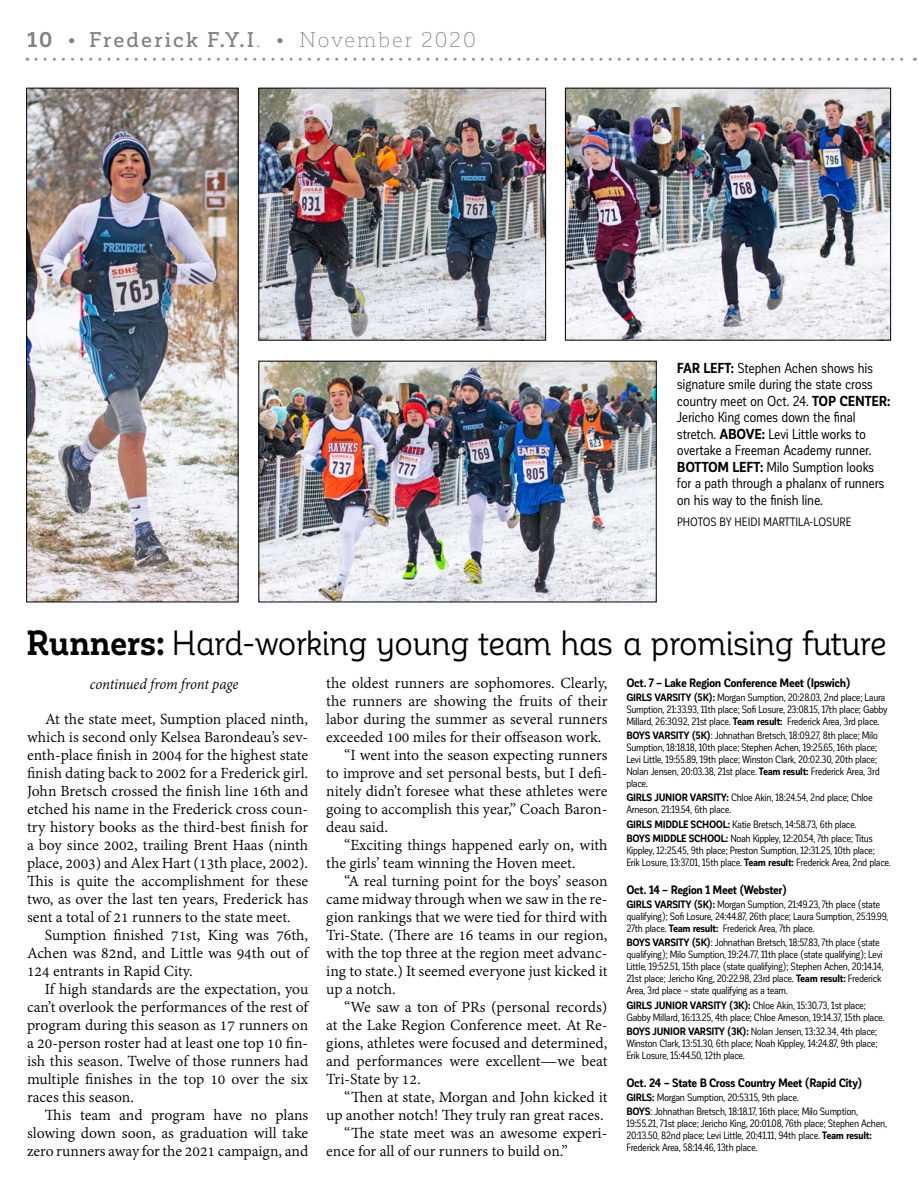
<style>
.page{position:relative;width:918px;height:1188px;background:#fff}
.page>*{position:absolute;margin:0;border:0;box-sizing:border-box;transform-origin:0 0}
.t1{font:34.5px "Corporative Alt";letter-spacing:-.02em;color:#000;scale:.92 1}
.t2{font:500 21px "Corporative Slab";letter-spacing:.1em;color:#808285}
.t3{font:16.8px/18px "Adobe Devanagari";color:#000;text-align:justify}
.t4{font:italic 16.5px "Adobe Devanagari";letter-spacing:-.01em;color:#000;scale:.96 1}
.t5{font:14.25px/16.5px "Corporative Sans Cnd";letter-spacing:-.015em;color:#000}
.t6{font:700 12px "Corporative Sans Cnd";letter-spacing:-.035em;color:#000}
.t7{font:12px "Corporative Sans Cnd";color:#000}
.t8{font:10.5px/12px "Corporative Sans Cnd";letter-spacing:-.03em;color:#000}
.s1{font-weight:700}
.s2{font-weight:300}
.s3{font-family:"Corporative Slab";font-weight:700}
</style>
<div class="page">
<svg style="left:36px;top:58px;width:879px;height:3px"></svg>
<img style="left:28px;top:90px;width:208px;height:510px">
<div style="left:26px;top:88px;width:212px;height:514px;border:1px solid #000"></div>
<img style="left:260px;top:363px;width:395px;height:237px">
<div style="left:258px;top:361px;width:399px;height:241px;border:1px solid #000"></div>
<img style="left:260px;top:90px;width:284px;height:249px">
<div style="left:258px;top:88px;width:288px;height:253px;border:1px solid #000"></div>
<img style="left:567px;top:90px;width:322px;height:249px">
<div style="left:565px;top:88px;width:326px;height:253px;border:1px solid #000"></div>
<p class="t2" style="left:27px;top:28px;width:450px"><span class="s1">10 •</span> Frederick F.Y.I<span class="s2">.</span> <span class="s1">•</span> <span class="s2">November 2020</span></p>
<p class="t5" style="left:677px;top:360px;width:215px"><span class="s1">FAR LEFT:</span> Stephen Achen shows his signature smile during the state cross country meet on Oct. 24. <span class="s1">TOP CENTER:<br></span>Jericho King comes down the final stretch. <span class="s1">ABOVE:</span> Levi Little works to overtake a Freeman Academy runner.<br><span class="s1">BOTTOM LEFT:</span> Milo Sumption looks for a path through a phalanx of runners on his way to the finish line.</p>
<p class="t7" style="left:677px;top:515px;width:176px">PHOTOS BY HEIDI MARTTILA-LOSURE</p>
<h1 class="t1" style="left:27px;top:625px;width:937px"><span class="s3">Runners:</span> Hard-working young team has a promising future</h1>
<p class="t4" style="left:90px;top:675px;width:156px">continued from front page</p>
<p class="t6" style="left:626px;top:676px;width:226px">Oct. 7 – Lake Region Conference Meet (Ipswich)</p>
<p class="t8" style="left:626px;top:692px;width:263px"><span class="s1">GIRLS VARSITY (5K):</span> Morgan Sumption, 20:28.03, 2nd place; Laura<br>Sumption, 21:33.93, 11th place; Sofi Losure, 23:08.15, 17th place; Gabby<br>Millard, 26:30.92, 21st place. <span class="s1">Team result:</span> Frederick Area, 3rd place.</p>
<p class="t8" style="left:626px;top:730px;width:255px"><span class="s1">BOYS VARSITY (5K)</span>: Johnathan Bretsch, 18:09.27, 8th place; Milo Sumption, 18:18.18, 10th place; Stephen Achen, 19:25.65, 16th place; Levi Little, 19:55.89, 19th place; Winston Clark, 20:02.30, 20th place; Nolan Jensen, 20:03.38, 21st place. <span class="s1">Team result:</span> Frederick Area, 3rd place.</p>
<p class="t8" style="left:626px;top:792px;width:248px"><span class="s1">GIRLS JUNIOR VARSITY:</span> Chloe Akin, 18:24.54, 2nd place; Chloe<br>Arneson, 21:19.54, 6th place.</p>
<p class="t8" style="left:626px;top:817px;width:248px;line-height:14.1px"><span class="s1">GIRLS MIDDLE SCHOOL:</span> Katie Bretsch, 14:58.73, 6th place.<br><span class="s1">BOYS MIDDLE SCHOOL:</span> Noah Kippley, 12:20.54, 7th place; Titus</p>
<p class="t8" style="left:626px;top:844px;width:266px">Kippley, 12:25.45, 9th place; Preston Sumption, 12:31.25, 10th place;<br>Erik Losure, 13:37.01, 15th place. <span class="s1">Team result:</span> Frederick Area, 2nd place.</p>
<p class="t6" style="left:626px;top:883px;width:162px">Oct. 14 – Region 1 Meet (Webster)</p>
<p class="t8" style="left:626px;top:899px;width:263px"><span class="s1">GIRLS VARSITY (5K):</span> Morgan Sumption, 21:49.23, 7th place (state qualifying); Sofi Losure, 24:44.87, 26th place; Laura Sumption, 25:19.99,<br>27th place. <span class="s1">Team result:</span> Frederick Area, 7th place.</p>
<p class="t8" style="left:626px;top:937px;width:259px"><span class="s1">BOYS VARSITY (5K)</span>: Johnathan Bretsch, 18:57.83, 7th place (state qualifying); Milo Sumption, 19:24.77, 11th place (state qualifying); Levi Little, 19:52.51, 15th place (state qualifying); Stephen Achen, 20:14.14, 21st place; Jericho King, 20:22.98, 23rd place. <span class="s1">Team result:</span> Frederick Area, 3rd place – state qualifying as a team.</p>
<p class="t8" style="left:626px;top:999px;width:260px"><span class="s1">GIRLS JUNIOR VARSITY (3K):</span> Chloe Akin, 15:30.73, 1st place;<br>Gabby Millard, 16:13.25, 4th place; Chloe Arneson, 19:14.37, 15th place.</p>
<p class="t8" style="left:626px;top:1025px;width:253px;text-align:justify"><span class="s1">BOYS JUNIOR VARSITY (3K):</span> Nolan Jensen, 13:32.34, 4th place; Winston Clark, 13:51.30, 6th place; Noah Kippley, 14:24.87, 9th place; Erik Losure, 15:44.50, 12th place.</p>
<p class="t6" style="left:626px;top:1076px;width:237px">Oct. 24 – State B Cross Country Meet (Rapid City)</p>
<p class="t8" style="left:626px;top:1091px;width:233px;line-height:14.1px"><span class="s1">GIRLS:</span> Morgan Sumption, 20:53.15, 9th place.<br><span class="s1">BOYS</span>: Johnathan Bretsch, 18:18.17, 16th place; Milo Sumption,</p>
<p class="t8" style="left:626px;top:1118px;width:262px">19:55.21, 71st place; Jericho King, 20:01.08, 76th place; Stephen Achen,<br>20:13.50, 82nd place; Levi Little, 20:41.11, 94th place. <span class="s1">Team result:<br></span>Frederick Area, 58:14.46, 13th place.</p>
<p class="t3" style="left:326px;top:676px;width:283px">the oldest runners are sophomores. Clearly,</p>
<p class="t3" style="left:326px;top:694px;width:283px">the runners are showing the fruits of their</p>
<p class="t3" style="left:326px;top:712px;width:283px">labor during the summer as several runners</p>
<p class="t3" style="left:326px;top:730px;width:277px">exceeded 100 miles for their offseason work.</p>
<p class="t3" style="left:344px;top:747px;width:265px">“I went into the season expecting runners</p>
<p class="t3" style="left:326px;top:765px;width:283px">to improve and set personal bests, but I defi-</p>
<p class="t3" style="left:326px;top:784px;width:283px">nitely didn’t foresee what these athletes were</p>
<p class="t3" style="left:326px;top:802px;width:283px">going to accomplish this year,” Coach Baron-</p>
<p class="t3" style="left:326px;top:820px;width:63px">deau said.</p>
<p class="t3" style="left:344px;top:838px;width:265px">“Exciting things happened early on, with</p>
<p class="t3" style="left:326px;top:856px;width:251px">the girls’ team winning the Hoven meet.</p>
<p class="t3" style="left:344px;top:874px;width:265px">“A real turning point for the boys’ season</p>
<p class="t3" style="left:326px;top:892px;width:283px">came midway through when we saw in the re-</p>
<p class="t3" style="left:326px;top:910px;width:283px">gion rankings that we were tied for third with</p>
<p class="t3" style="left:326px;top:928px;width:283px">Tri-State. (There are 16 teams in our region,</p>
<p class="t3" style="left:326px;top:946px;width:283px">with the top three at the region meet advanc-</p>
<p class="t3" style="left:326px;top:964px;width:283px">ing to state.) It seemed everyone just kicked it</p>
<p class="t3" style="left:326px;top:982px;width:71px">up a notch.</p>
<p class="t3" style="left:344px;top:1000px;width:265px">“We saw a ton of PRs (personal records)</p>
<p class="t3" style="left:326px;top:1018px;width:283px">at the Lake Region Conference meet. At Re-</p>
<p class="t3" style="left:326px;top:1036px;width:283px">gions, athletes were focused and determined,</p>
<p class="t3" style="left:326px;top:1054px;width:283px">and performances were excellent—we beat</p>
<p class="t3" style="left:326px;top:1072px;width:96px">Tri-State by 12.</p>
<p class="t3" style="left:344px;top:1090px;width:265px">“Then at state, Morgan and John kicked it</p>
<p class="t3" style="left:326px;top:1108px;width:279px">up another notch! They truly ran great races.</p>
<p class="t3" style="left:344px;top:1126px;width:265px">“The state meet was an awesome experi-</p>
<p class="t3" style="left:326px;top:1144px;width:243px">ence for all of our runners to build on.”</p>
<p class="t3" style="left:27px;top:712px;width:283px;text-indent:18px">At the state meet, Sumption placed ninth, which is second only Kelsea Barondeau’s sev&shy;enth-place finish in 2004 for the highest state finish dating back to 2002 for a Frederick girl.<br>John Bretsch crossed the finish line 16th and etched his name in the Frederick cross coun&shy;try history books as the third-best finish for a boy since 2002, trailing Brent Haas (ninth place, 2003) and Alex Hart (13th place, 2002).<br>This is quite the accomplishment for these two, as over the last ten years, Frederick has sent a total of 21 runners to the state meet.</p>
<p class="t3" style="left:27px;top:928px;width:283px;text-indent:18px">Sumption finished 71st, King was 76th, Achen was 82nd, and Little was 94th out of 124 entrants in Rapid City.</p>
<p class="t3" style="left:27px;top:981px;width:283px;text-indent:18px">If high standards are the expectation, you can’t overlook the performances of the rest of program during this season as 17 runners on a 20-person roster had at least one top 10 fin&shy;ish this season. Twelve of those runners had multiple finishes in the top 10 over the six races this season.</p>
<p class="t3" style="left:27px;top:1108px;width:283px;text-indent:18px">This team and program have no plans slowing down soon, as graduation will take zero runners away for the 2021 campaign, and</p>
</div>
